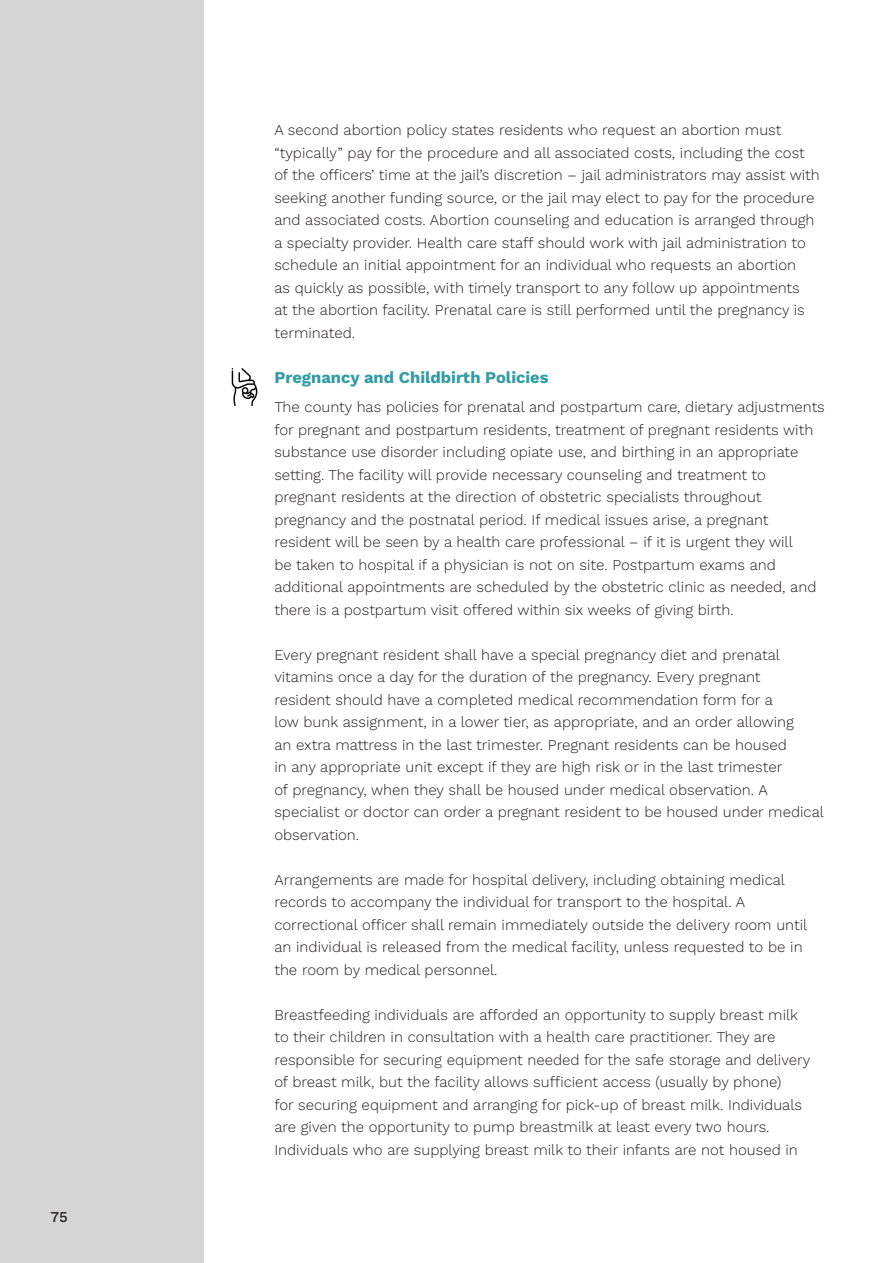
<style>
.page{position:relative;width:893px;height:1263px;background:#fff}
.page>*{position:absolute;margin:0;border:0;box-sizing:border-box;transform-origin:0 0}
.t1{font:700 16.5px "Work Sans";color:#309ca5}
.t2{font:300 15px/22.5px "Work Sans";color:#231f20}
.t3{font:500 15px "Work Sans";color:#231f20}
</style>
<div class="page">
<div style="left:0;top:0;width:204px;height:1263px;background:#d6d5d6"></div>
<hr style="left:892px;top:0;width:1px;height:1263px;background:#d6d5d6">
<img style="left:231px;top:368px;width:27px;height:37px">
<p class="t3" style="left:50px;top:1205px;width:19px">75</p>
<p class="t2" style="left:274px;top:119px;width:547px">A second abortion policy states residents who request an abortion must “typically” pay for the procedure and all associated costs, including the cost of the officers’ time at the jail’s discretion – jail administrators may assist with seeking another funding source, or the jail may elect to pay for the procedure and associated costs. Abortion counseling and education is arranged through a specialty provider. Health care staff should work with jail administration to schedule an initial appointment for an individual who requests an abortion<br>as quickly as possible, with timely transport to any follow up appointments<br>at the abortion facility. Prenatal care is still performed until the pregnancy is terminated.</p>
<p class="t1" style="left:274px;top:365px;width:276px">Pregnancy and Childbirth Policies</p>
<p class="t2" style="left:274px;top:395px;width:552px">The county has policies for prenatal and postpartum care, dietary adjustments for pregnant and postpartum residents, treatment of pregnant residents with substance use disorder including opiate use, and birthing in an appropriate setting. The facility will provide necessary counseling and treatment to pregnant residents at the direction of obstetric specialists throughout pregnancy and the postnatal period. If medical issues arise, a pregnant resident will be seen by a health care professional – if it is urgent they will<br>be taken to hospital if a physician is not on site. Postpartum exams and additional appointments are scheduled by the obstetric clinic as needed, and there is a postpartum visit offered within six weeks of giving birth.</p>
<p class="t2" style="left:274px;top:643px;width:551px">Every pregnant resident shall have a special pregnancy diet and prenatal vitamins once a day for the duration of the pregnancy. Every pregnant<br>resident should have a completed medical recommendation form for a<br>low bunk assignment, in a lower tier, as appropriate, and an order allowing<br>an extra mattress in the last trimester. Pregnant residents can be housed<br>in any appropriate unit except if they are high risk or in the last trimester<br>of pregnancy, when they shall be housed under medical observation. A specialist or doctor can order a pregnant resident to be housed under medical observation.</p>
<p class="t2" style="left:274px;top:868px;width:534px">Arrangements are made for hospital delivery, including obtaining medical records to accompany the individual for transport to the hospital. A correctional officer shall remain immediately outside the delivery room until an individual is released from the medical facility, unless requested to be in the room by medical personnel.</p>
<p class="t2" style="left:274px;top:1003px;width:537px">Breastfeeding individuals are afforded an opportunity to supply breast milk to their children in consultation with a health care practitioner. They are responsible for securing equipment needed for the safe storage and delivery of breast milk, but the facility allows sufficient access (usually by phone)<br>for securing equipment and arranging for pick-up of breast milk. Individuals are given the opportunity to pump breastmilk at least every two hours.<br>Individuals who are supplying breast milk to their infants are not housed in</p>
</div>
